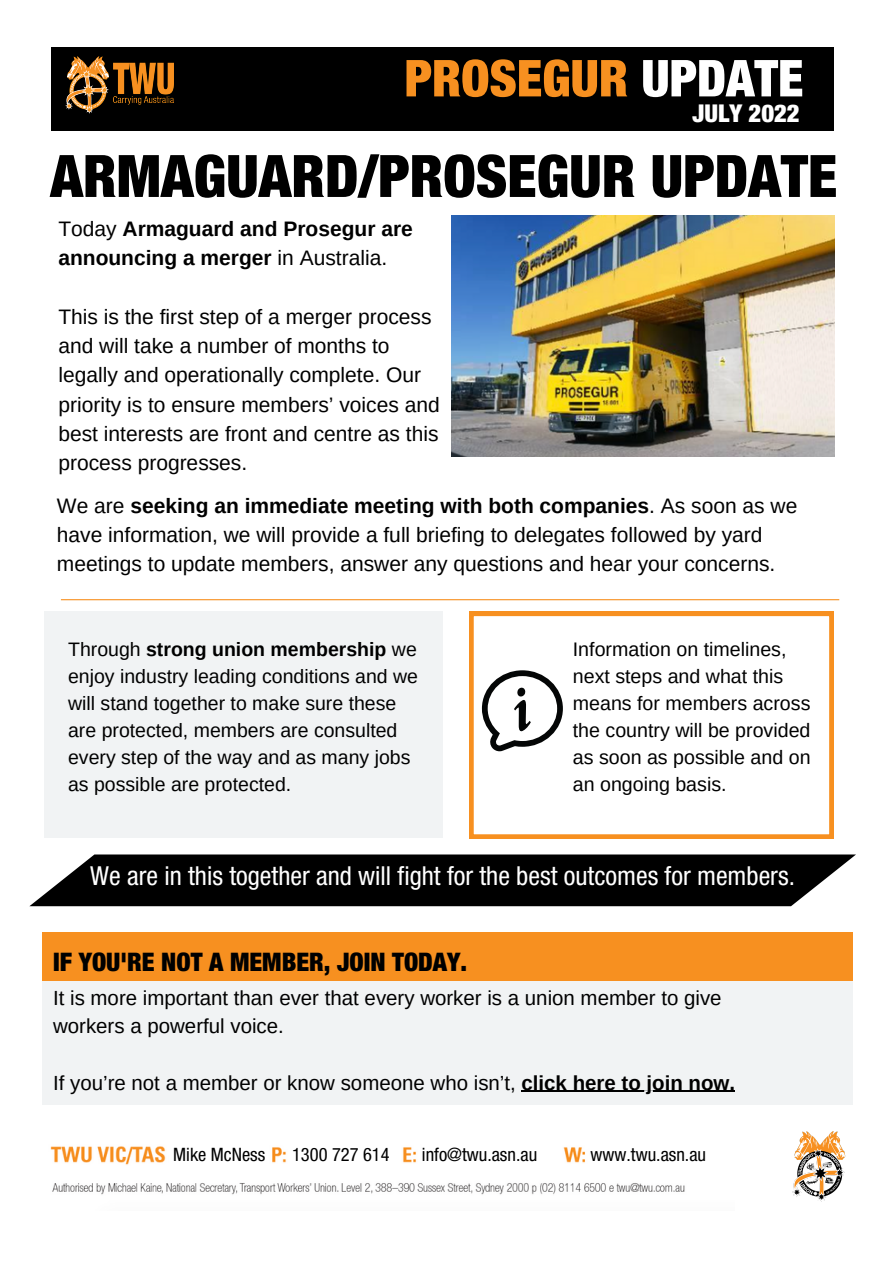
<style>
.page{position:relative;width:893px;height:1264px;background:#fff}
.page>*{position:absolute;margin:0;border:0;box-sizing:border-box;transform-origin:0 0}
.t1{font:900 condensed 58.65px "Helvetica Neue LT Std";color:#000}
.t2{font:900 condensed 50.85px "Helvetica Neue LT Std";color:#f79020}
.t3{font:condensed 26.25px "Helvetica Neue LT Std";color:#fff}
.t4{font:900 condensed 25.65px "Helvetica Neue LT Std";color:#000}
.t5{font:900 condensed 24.6px "Helvetica Neue LT Std";color:#fff}
.t6{font:21px/29.2px "Arimo";color:#000}
.t7{font:700 21px/29.2px "Arimo";color:#000}
.t8{font:20.4px/28px "Arimo";color:#000}
.t9{font:19.65px/27px "Arimo";color:#000}
.t10{font:19.5px/27px "Arimo";color:#000}
.t11{font:condensed 18.45px "Helvetica Neue LT Std";color:#000}
.s1{color:#fff}
.s2{font-weight:400}
.s3{font-weight:700}
</style>
<div class="page">
<div style="left:51px;top:48px;width:783px;height:83px;background:#000"></div>
<img style="left:66px;top:56px;width:108px;height:58px">
<img style="left:792px;top:1131px;width:54px;height:70px">
<img style="left:50px;top:1146px;width:635px;height:49px">
<div style="left:169px;top:1131px;width:98px;height:43px;background:#fff"></div>
<div style="left:290px;top:1138px;width:105px;height:43px;background:#fff"></div>
<div style="left:422px;top:1138px;width:136px;height:35px;background:#fff"></div>
<div style="left:590px;top:1138px;width:138px;height:38px;background:#fff"></div>
<div style="left:42px;top:980px;width:811px;height:124px;background:#f1f3f4"></div>
<div style="left:42px;top:932px;width:811px;height:48px;background:#f79020"></div>
<hr style="left:521px;top:1090px;width:214px;height:1px;background:#000">
<hr style="left:61px;top:599px;width:778px;height:1px;background:#f79020">
<img style="left:451px;top:216px;width:383px;height:240px">
<svg style="left:29px;top:854px;width:827px;height:52px;background:#161616"></svg>
<div style="left:45px;top:611px;width:397px;height:226px;background:#f1f3f4"></div>
<svg style="left:469px;top:611px;width:364px;height:227px"></svg>
<svg style="left:482px;top:670px;width:81px;height:81px"></svg>
<h2 class="t2" style="left:404px;top:60px;width:400px">PROSEGUR <span class="s1">UPDATE</span></h2>
<p class="t5" style="left:692px;top:104px;width:109px">JULY 2022</p>
<h1 class="t1" style="left:50px;top:155px;width:788px">ARMAGUARD/PROSEGUR UPDATE</h1>
<p class="t7" style="left:58px;top:214px;width:356px"><span class="s2">Today</span> Armaguard and Prosegur are announcing a merger <span class="s2">in Australia.</span></p>
<p class="t6" style="left:58px;top:302px;width:383px">This is the first step of a merger process and will take a number of months to legally and operationally complete. Our priority is to ensure members’ voices and best interests are front and centre as this process progresses.</p>
<p class="t6" style="left:57px;top:490px;width:741px">We are <span class="s3">seeking an immediate meeting with both companies</span>. As soon as we have information, we will provide a full briefing to delegates followed by yard meetings to update members, answer any questions and hear your concerns.</p>
<p class="t10" style="left:68px;top:635px;width:351px">Through <span class="s3">strong union membership</span> we enjoy industry leading conditions and we will stand together to make sure these are protected, members are consulted every step of the way and as many jobs as possible are protected.</p>
<p class="t9" style="left:573px;top:635px;width:239px">Information on timelines, next steps and what this means for members across the country will be provided as soon as possible and on an ongoing basis.</p>
<p class="t3" style="left:90px;top:866px;width:706px">We are in this together and will fight for the best outcomes for members.</p>
<p class="t4" style="left:53px;top:952px;width:415px">IF YOU'RE NOT A MEMBER, JOIN TODAY.</p>
<p class="t8" style="left:53px;top:984px;width:670px">It is more important than ever that every worker is a union member to give workers a powerful voice.</p>
<p class="t8" style="left:53px;top:1068px;width:683px">If you’re not a member or know someone who isn’t, <span class="s3">click here to join now.</span></p>
<p class="t11" style="left:173px;top:1147px;width:93px">Mike McNess</p>
<p class="t11" style="left:292px;top:1147px;width:99px">1300 727 614</p>
<p class="t11" style="left:422px;top:1147px;width:117px">info@twu.asn.au</p>
<p class="t11" style="left:590px;top:1147px;width:117px">www.twu.asn.au</p>
</div>
